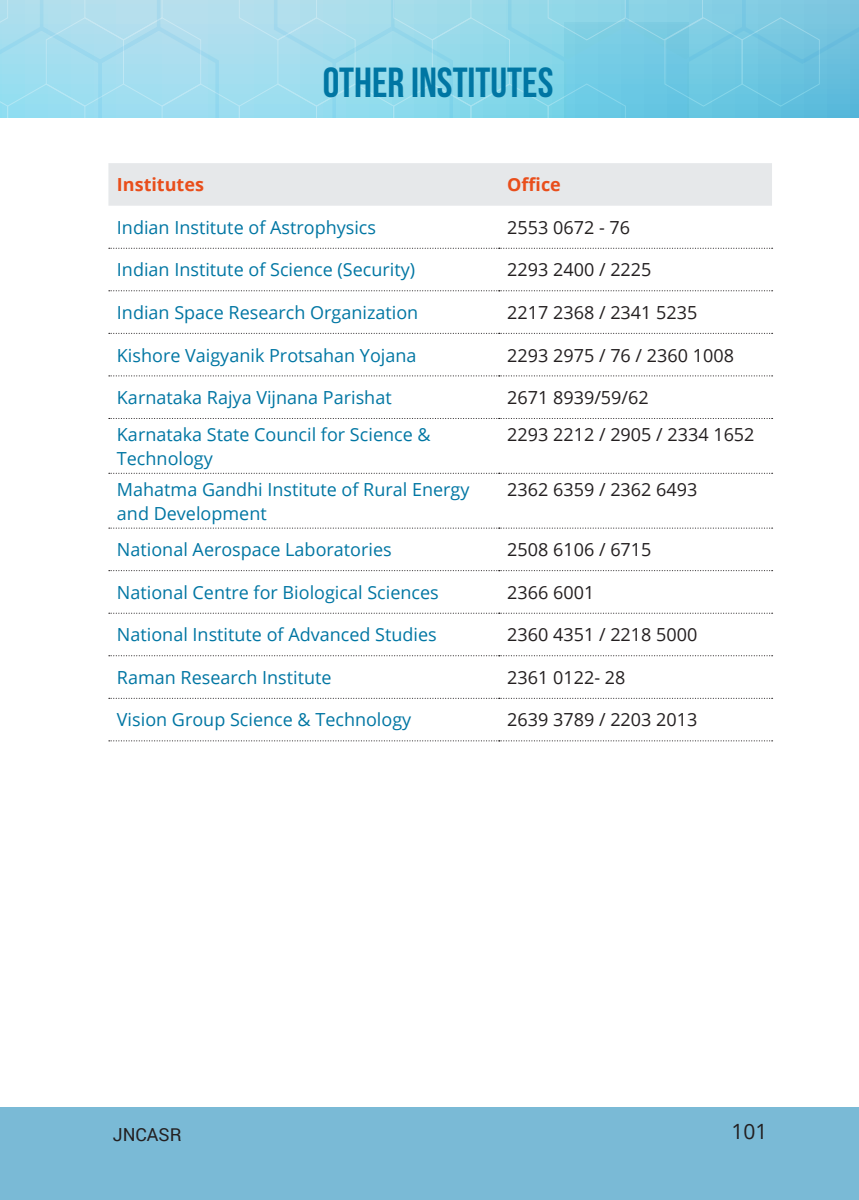
<style>
.page{position:relative;width:859px;height:1200px;background:#fff}
.page>*{position:absolute;margin:0;border:0;box-sizing:border-box;transform-origin:0 0}
.t1{font:42px "Bebas Neue";color:#0076a3}
.t2{font:21px "Open Sans";color:#231f20}
.t3{font:18px/24px "Open Sans";color:#0076a3}
.t4{font:18px "Open Sans";color:#231f20}
.t5{font:700 18px "Open Sans";color:#e94e1b}
.t6{font:18px "Roboto";color:#231f20}
</style>
<div class="page">
<svg style="left:0;top:0;width:859px;height:117px;background:#90d5e9"></svg>
<div style="left:0;top:1107px;width:859px;height:92px;background:#7abad6"></div>
<div style="left:108px;top:163px;width:664px;height:43px;background:#e6e8ea"></div>
<svg style="left:109px;top:248px;width:664px;height:1px"></svg>
<svg style="left:109px;top:290px;width:664px;height:1px"></svg>
<svg style="left:109px;top:333px;width:664px;height:1px"></svg>
<svg style="left:109px;top:375px;width:664px;height:1px"></svg>
<svg style="left:109px;top:418px;width:664px;height:1px"></svg>
<svg style="left:109px;top:472px;width:664px;height:1px"></svg>
<svg style="left:109px;top:527px;width:664px;height:1px"></svg>
<svg style="left:109px;top:570px;width:664px;height:1px"></svg>
<svg style="left:109px;top:612px;width:664px;height:1px"></svg>
<svg style="left:109px;top:655px;width:664px;height:1px"></svg>
<svg style="left:109px;top:697px;width:664px;height:1px"></svg>
<svg style="left:109px;top:740px;width:664px;height:1px"></svg>
<p class="t1" style="left:323px;top:60px;width:232px">OTHER INSTITUTES</p>
<p class="t5" style="left:117px;top:172px;width:89px">Institutes</p>
<p class="t5" style="left:507px;top:172px;width:55px">Office</p>
<p class="t3" style="left:117px;top:215px;width:261px">Indian Institute of Astrophysics</p>
<p class="t4" style="left:507px;top:215px;width:124px">2553 0672 - 76</p>
<p class="t3" style="left:117px;top:257px;width:300px">Indian Institute of Science (Security)</p>
<p class="t4" style="left:507px;top:257px;width:146px">2293 2400 / 2225</p>
<p class="t3" style="left:117px;top:300px;width:303px">Indian Space Research Organization</p>
<p class="t4" style="left:507px;top:300px;width:192px">2217 2368 / 2341 5235</p>
<p class="t3" style="left:117px;top:342px;width:301px">Kishore Vaigyanik Protsahan Yojana</p>
<p class="t4" style="left:507px;top:342px;width:228px">2293 2975 / 76 / 2360 1008</p>
<p class="t3" style="left:117px;top:385px;width:276px">Karnataka Rajya Vijnana Parishat</p>
<p class="t4" style="left:507px;top:385px;width:143px">2671 8939/59/62</p>
<p class="t3" style="left:117px;top:421px;width:315px">Karnataka State Council for Science &amp;<br>Technology</p>
<p class="t4" style="left:507px;top:422px;width:249px">2293 2212 / 2905 / 2334 1652</p>
<p class="t3" style="left:117px;top:476px;width:354px">Mahatma Gandhi Institute of Rural Energy and Development</p>
<p class="t4" style="left:507px;top:476px;width:192px">2362 6359 / 2362 6493</p>
<p class="t3" style="left:117px;top:537px;width:276px">National Aerospace Laboratories</p>
<p class="t4" style="left:507px;top:537px;width:146px">2508 6106 / 6715</p>
<p class="t3" style="left:117px;top:579px;width:323px">National Centre for Biological Sciences</p>
<p class="t4" style="left:507px;top:579px;width:89px">2366 6001</p>
<p class="t3" style="left:117px;top:622px;width:321px">National Institute of Advanced Studies</p>
<p class="t4" style="left:507px;top:622px;width:192px">2360 4351 / 2218 5000</p>
<p class="t3" style="left:117px;top:664px;width:216px">Raman Research Institute</p>
<p class="t4" style="left:507px;top:665px;width:120px">2361 0122- 28</p>
<p class="t3" style="left:117px;top:707px;width:296px">Vision Group Science &amp; Technology</p>
<p class="t4" style="left:507px;top:707px;width:192px">2639 3789 / 2203 2013</p>
<p class="t6" style="left:113px;top:1121px;width:70px">JNCASR</p>
<p class="t2" style="left:731px;top:1116px;width:38px">101</p>
</div>
